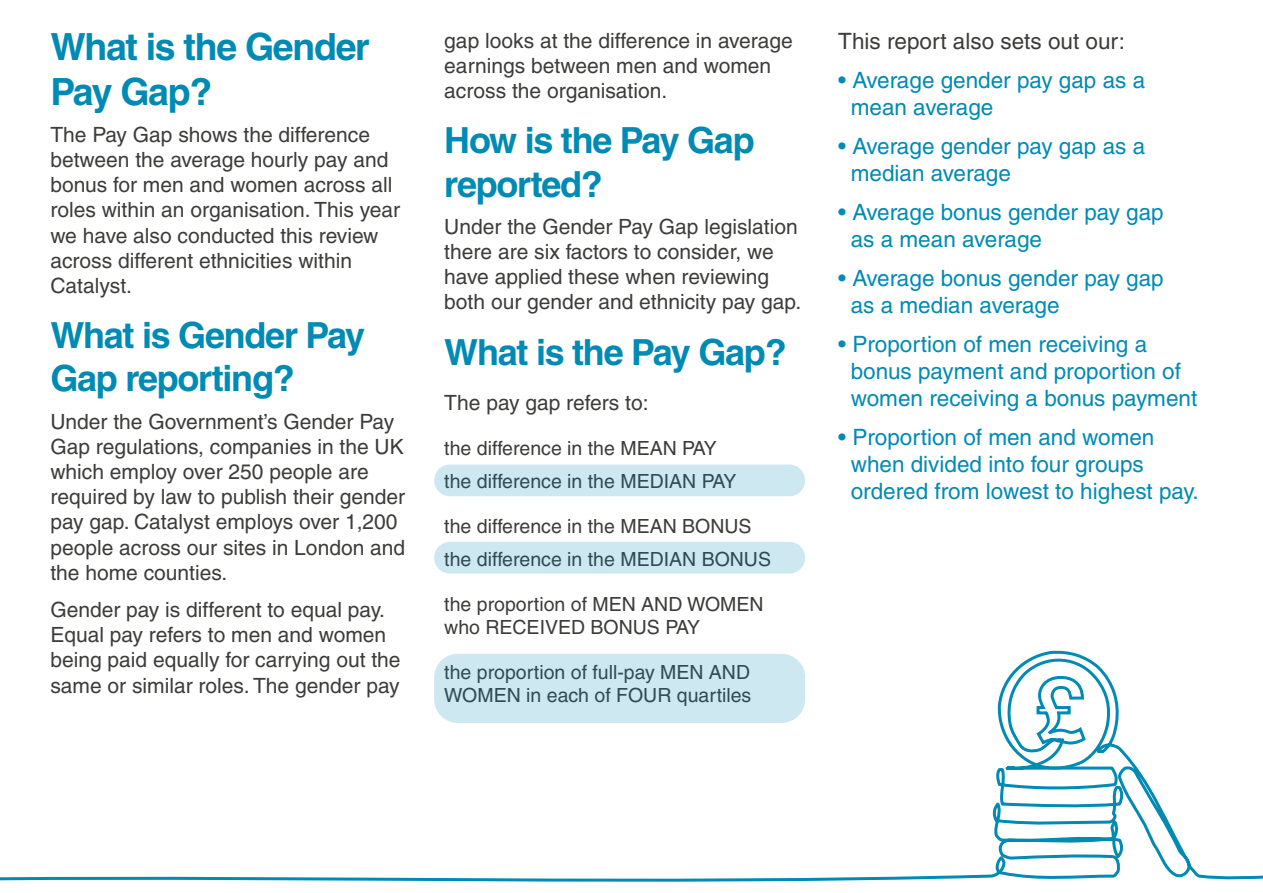
<style>
.page{position:relative;width:1263px;height:893px;background:#fff}
.page>*{position:absolute;margin:0;border:0;box-sizing:border-box;transform-origin:0 0}
.t1{font:700 37.5px/45px "Helvetica";letter-spacing:-.035em;color:#008ab4}
.t2{font:700 36px/43.2px "Helvetica";letter-spacing:-.035em;color:#008ab4}
.t3{font:22.5px/27px "Helvetica";color:#008ab4}
.t4{font:22.5px "Helvetica";color:#3c3c3b}
.t5{font:21px/25.2px "Helvetica";color:#3c3c3b}
.t6{font:19.5px/33px "Helvetica";color:#3c3c3b}
</style>
<div class="page">
<div style="left:434px;top:542px;width:371px;height:32px;background:#cde8f0;border-radius:16px"></div>
<div style="left:434px;top:654px;width:371px;height:69px;background:#cde8f0;border-radius:23px"></div>
<div style="left:434px;top:465px;width:371px;height:31px;background:#cde8f0;border-radius:16px"></div>
<svg style="left:0;top:804px;width:996px;height:78px"></svg>
<svg style="left:996px;top:650px;width:267px;height:230px"></svg>
<svg style="left:1034px;top:674px;width:53px;height:72px"></svg>
<h1 class="t1" style="left:50px;top:23px;width:321px">What is the Gender<br>Pay Gap?</h1>
<p class="t5" style="left:50px;top:122px;width:351px">The Pay Gap shows the difference between the average hourly pay and bonus for men and women across all roles within an organisation. This year we have also conducted this review across different ethnicities within<br>Catalyst.</p>
<h2 class="t2" style="left:50px;top:313px;width:316px">What is Gender Pay<br>Gap reporting?</h2>
<p class="t5" style="left:50px;top:409px;width:356px">Under the Government’s Gender Pay Gap regulations, companies in the UK which employ over 250 people are required by law to publish their gender pay gap. Catalyst employs over 1,200 people across our sites in London and the home counties.</p>
<p class="t5" style="left:50px;top:597px;width:352px">Gender pay is different to equal pay.<br>Equal pay refers to men and women being paid equally for carrying out the same or similar roles. The gender pay</p>
<p class="t5" style="left:444px;top:28px;width:350px">gap looks at the difference in average earnings between men and women across the organisation.</p>
<h2 class="t2" style="left:444px;top:119px;width:312px">How is the Pay Gap reported?</h2>
<p class="t5" style="left:444px;top:214px;width:359px">Under the Gender Pay Gap legislation there are six factors to consider, we have applied these when reviewing both our gender and ethnicity pay gap.</p>
<h2 class="t2" style="left:444px;top:330px;width:344px">What is the Pay Gap?</h2>
<p class="t5" style="left:444px;top:390px;width:206px">The pay gap refers to:</p>
<p class="t6" style="left:444px;top:431px;width:294px">the difference in the MEAN PAY the difference in the MEDIAN PAY</p>
<p class="t6" style="left:444px;top:509px;width:328px">the difference in the MEAN BONUS the difference in the MEDIAN BONUS</p>
<p class="t6" style="left:444px;top:592px;width:321px;line-height:23.4px">the proportion of MEN AND WOMEN who RECEIVED BONUS PAY</p>
<p class="t6" style="left:444px;top:660px;width:309px;line-height:23.4px">the proportion of full-pay MEN AND<br>WOMEN in each of FOUR quartiles</p>
<p class="t4" style="left:838px;top:28px;width:288px">This report also sets out our:</p>
<p class="t3" style="left:851px;top:66px;width:296px;text-indent:-13px">• Average gender pay gap as a mean average</p>
<p class="t3" style="left:851px;top:132px;width:296px;text-indent:-13px">• Average gender pay gap as a median average</p>
<p class="t3" style="left:851px;top:198px;width:314px;text-indent:-13px">• Average bonus gender pay gap as a mean average</p>
<p class="t3" style="left:851px;top:264px;width:314px;text-indent:-13px">• Average bonus gender pay gap as a median average</p>
<p class="t3" style="left:851px;top:330px;width:348px;text-indent:-13px">• Proportion of men receiving a bonus payment and proportion of women receiving a bonus payment</p>
<p class="t3" style="left:851px;top:423px;width:349px;text-indent:-13px">• Proportion of men and women when divided into four groups ordered from lowest to highest pay.</p>
</div>
